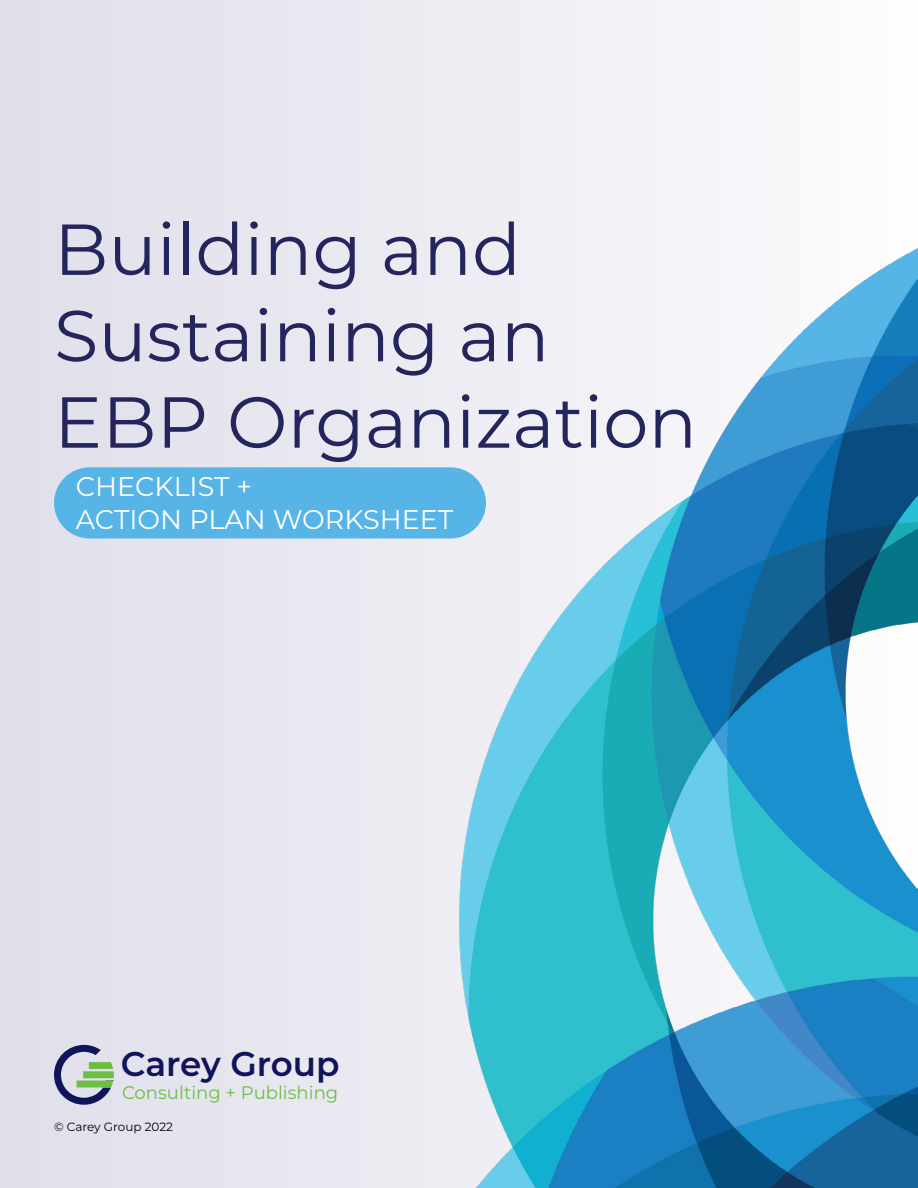
<style>
.page{position:relative;width:918px;height:1188px;background:#fff}
.page>*{position:absolute;margin:0;border:0;box-sizing:border-box;transform-origin:0 0}
.t1{font:72px/86.4px "Montserrat";color:#23255c}
.t2{font:600 34.2px "Montserrat";letter-spacing:-.005em;color:#0f145b}
.t3{font:27px/32.4px "Montserrat";color:#fff}
.t4{font:18.15px "Montserrat";color:#6cbe45}
.t5{font:12px "Montserrat";color:#000}
</style>
<div class="page">
<div style="left:0;top:0;width:918px;height:1188px;background:linear-gradient(to right,#dfdeea,#fcfcfd)"></div>
<img style="left:459px;top:248px;width:459px;height:940px">
<div style="left:54px;top:467px;width:432px;height:71px;background:#56b4e6;border-radius:36px"></div>
<svg style="left:54px;top:1045px;width:60px;height:60px;background:#99a9ab"></svg>
<p class="t1" style="left:54px;top:204px;width:645px">Building and<br>Sustaining an<br>EBP Organization</p>
<p class="t3" style="left:76px;top:469px;width:379px">CHECKLIST +<br>ACTION PLAN WORKSHEET</p>
<p class="t2" style="left:121px;top:1040px;width:220px">Carey Group</p>
<p class="t4" style="left:122px;top:1080px;width:218px">Consulting + Publishing</p>
<p class="t5" style="left:54px;top:1118px;width:121px">© Carey Group 2022</p>
</div>
